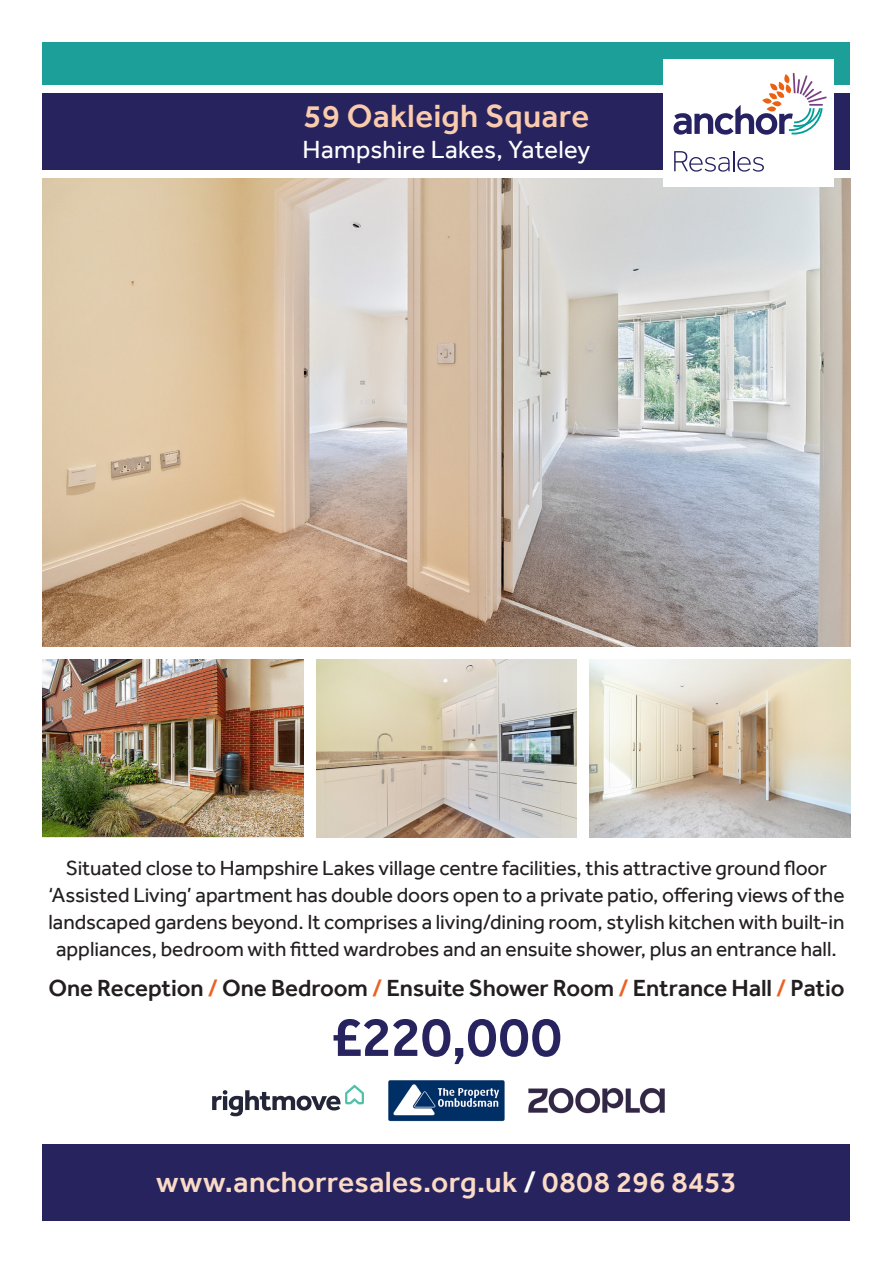
<style>
.page{position:relative;width:893px;height:1263px;background:#fff}
.page>*{position:absolute;margin:0;border:0;box-sizing:border-box;transform-origin:0 0}
.t1{font:500 57px "Effra";color:#27235f}
.t2{font:500 33px "Effra";letter-spacing:.01em;color:#facbad}
.t3{font:500 30px "Effra";letter-spacing:.01em;color:#fbdbc5}
.t4{font:25.5px "Effra";letter-spacing:.01em;color:#fff}
.t5{font:500 24px "Effra";letter-spacing:-.005em;color:#231f20}
.t6{font:21px/27px "Effra";letter-spacing:-.005em;color:#231f20;text-align:center}
.s1{color:#ec6123}
.s2{color:#fff}
</style>
<div class="page">
<img style="left:43px;top:179px;width:807px;height:467px">
<img style="left:43px;top:660px;width:260px;height:177px">
<img style="left:316px;top:659px;width:261px;height:179px">
<img style="left:590px;top:659px;width:260px;height:179px">
<div style="left:43px;top:43px;width:807px;height:42px;background:#1c9e99"></div>
<div style="left:43px;top:94px;width:807px;height:76px;background:#27235f"></div>
<div style="left:663px;top:60px;width:170px;height:127px;background:#fff"></div>
<svg style="left:674px;top:73px;width:153px;height:62px"></svg>
<svg style="left:674px;top:151px;width:90px;height:21px"></svg>
<div style="left:43px;top:1144px;width:807px;height:76px;background:#27235f"></div>
<svg style="left:212px;top:1084px;width:152px;height:32px"></svg>
<img style="left:388px;top:1080px;width:117px;height:42px">
<img style="left:528px;top:1088px;width:137px;height:25px">
<p class="t2" style="left:304px;top:97px;width:287px">59 Oakleigh Square</p>
<p class="t4" style="left:303px;top:135px;width:289px">Hampshire Lakes, Yateley</p>
<p class="t6" style="left:48px;top:854px;width:798px">Situated close to Hampshire Lakes village centre facilities, this attractive ground floor ‘Assisted Living’ apartment has double doors open to a private patio, offering views of the landscaped gardens beyond. It comprises a living/dining room, stylish kitchen with built-in appliances, bedroom with fitted wardrobes and an ensuite shower, plus an entrance hall.</p>
<p class="t5" style="left:48px;top:973px;width:798px">One Reception <span class="s1">/</span> One Bedroom <span class="s1">/</span> Ensuite Shower Room <span class="s1">/</span> Entrance Hall <span class="s1">/</span> Patio</p>
<p class="t1" style="left:331px;top:1003px;width:232px">£220,000</p>
<p class="t3" style="left:156px;top:1164px;width:582px">www.anchorresales.org.uk <span class="s2">/</span> 0808 296 8453</p>
</div>
